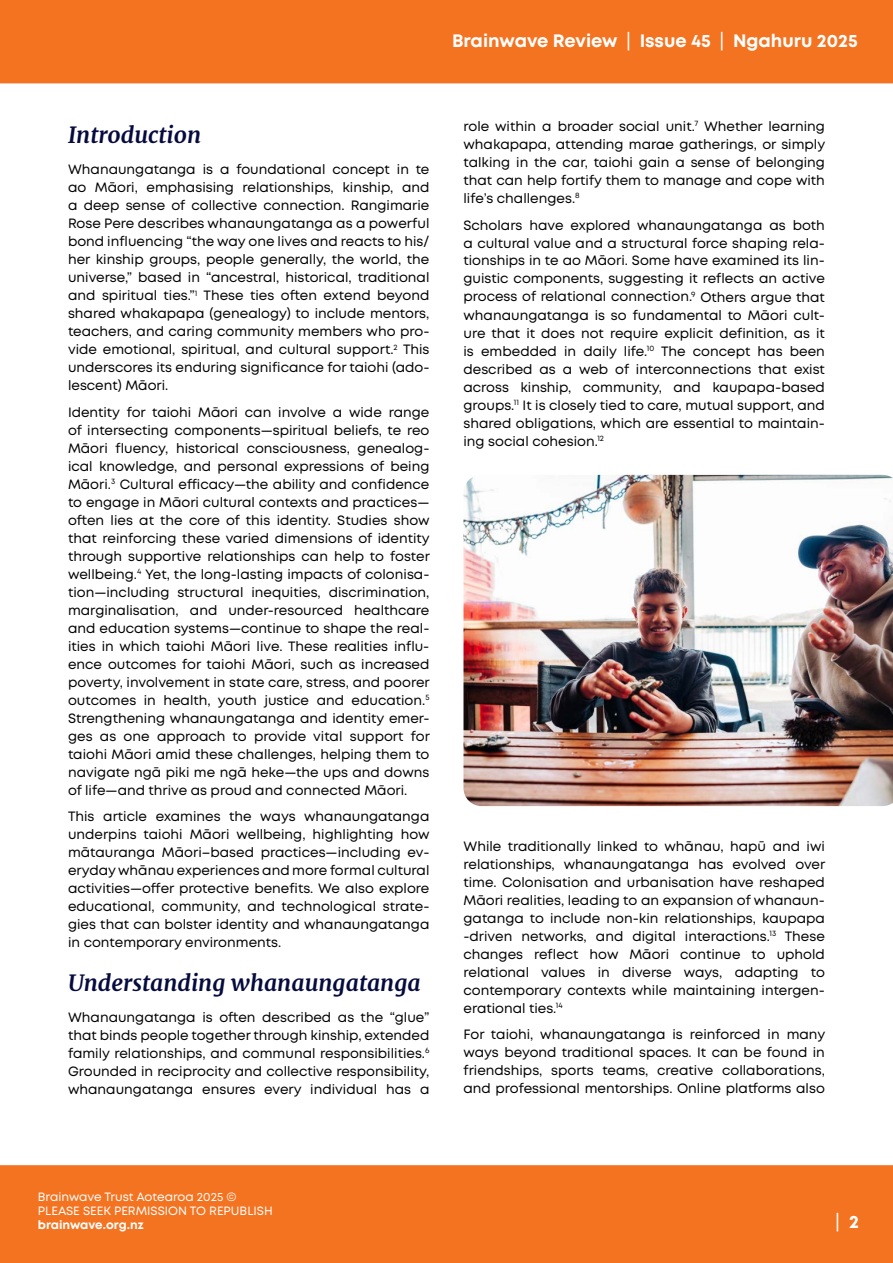
<style>
.page{position:relative;width:893px;height:1263px;background:#fff}
.page>*{position:absolute;margin:0;border:0;box-sizing:border-box;transform-origin:0 0}
.t1{font:italic 700 22.5px "Merriweather";color:#060b3e}
.t2{font:700 18px "Mont";color:#fff}
.t3{font:18px "Mont";color:#fff}
.t4{font:13.5px/18px "Mont";color:#000;text-align:justify}
.t5{font:12px/14.4px "Mont";color:#fff}
.t6{font:700 12px "Mont";color:#fff}
.s1{font-weight:400}
.s2{font-weight:700}
</style>
<div class="page">
<img style="left:463px;top:475px;width:430px;height:331px">
<div style="left:0;top:0;width:893px;height:83px;background:#f47320"></div>
<div style="left:0;top:1165px;width:893px;height:98px;background:#f47320"></div>
<h2 class="t2" style="left:452px;top:29px;width:407px">Brainwave Review <span class="s1">|</span> Issue 45 <span class="s1">|</span> Ngahuru 2025</h2>
<h1 class="t1" style="left:68px;top:120px;width:135px">Introduction</h1>
<p class="t4" style="left:68px;top:160px;width:363px">Whanaungatanga is a foundational concept in te ao Māori, emphasising relationships, kinship, and a deep sense of collective connection. Rangimarie Rose Pere describes whanaungatanga as a powerful bond influencing “the way one lives and reacts to his/ her kinship groups, people generally, the world, the universe,” based in “ancestral, historical, traditional and spiritual ties.”<sup>1</sup> These ties often extend beyond shared whakapapa (genealogy) to include mentors, teachers, and caring community members who pro&shy;vide emotional, spiritual, and cultural support.<sup>2</sup> This underscores its enduring significance for taiohi (ado&shy;lescent) Māori.</p>
<p class="t4" style="left:68px;top:403px;width:363px">Identity for taiohi Māori can involve a wide range of intersecting components—spiritual beliefs, te reo Māori fluency, historical consciousness, genealog&shy;ical knowledge, and personal expressions of being Māori.<sup>3</sup> Cultural efficacy—the ability and confidence to engage in Māori cultural contexts and practices— often lies at the core of this identity. Studies show that reinforcing these varied dimensions of identity through supportive relationships can help to foster wellbeing.<sup>4</sup> Yet, the long-lasting impacts of colonisa&shy;tion—including structural inequities, discrimination, marginalisation, and under-resourced healthcare and education systems—continue to shape the real&shy;ities in which taiohi Māori live. These realities influ&shy;ence outcomes for taiohi Māori, such as increased poverty, involvement in state care, stress, and poorer outcomes in health, youth justice and education.<sup>5<br></sup>Strengthening whanaungatanga and identity emer&shy;ges as one approach to provide vital support for taiohi Māori amid these challenges, helping them to navigate ngā piki me ngā heke—the ups and downs of life—and thrive as proud and connected Māori.</p>
<p class="t4" style="left:68px;top:807px;width:363px">This article examines the ways whanaungatanga underpins taiohi Māori wellbeing, highlighting how mātauranga Māori–based practices—including ev&shy;eryday whānau experiences and more formal cultural activities—offer protective benefits. We also explore educational, community, and technological strate&shy;gies that can bolster identity and whanaungatanga in contemporary environments.</p>
<h1 class="t1" style="left:68px;top:967px;width:354px">Understanding whanaungatanga</h1>
<p class="t4" style="left:68px;top:1008px;width:363px">Whanaungatanga is often described as the “glue” that binds people together through kinship, extended family relationships, and communal responsibilities.<sup>6<br></sup>Grounded in reciprocity and collective responsibility, whanaungatanga ensures every individual has a</p>
<p class="t4" style="left:463px;top:117px;width:363px">role within a broader social unit.<sup>7</sup> Whether learning whakapapa, attending marae gatherings, or simply talking in the car, taiohi gain a sense of belonging that can help fortify them to manage and cope with life’s challenges.<sup>8</sup></p>
<p class="t4" style="left:463px;top:216px;width:363px">Scholars have explored whanaungatanga as both a cultural value and a structural force shaping rela&shy;tionships in te ao Māori. Some have examined its lin&shy;guistic components, suggesting it reflects an active process of relational connection.<sup>9</sup> Others argue that whanaungatanga is so fundamental to Māori cult&shy;ure that it does not require explicit definition, as it is embedded in daily life.<sup>10</sup> The concept has been described as a web of interconnections that exist across kinship, community, and kaupapa-based groups.<sup>11</sup> It is closely tied to care, mutual support, and shared obligations, which are essential to maintain&shy;ing social cohesion.<sup>12</sup></p>
<p class="t4" style="left:463px;top:837px;width:363px">While traditionally linked to whānau, hapū and iwi relationships, whanaungatanga has evolved over time. Colonisation and urbanisation have reshaped Māori realities, leading to an expansion of whanaun&shy;gatanga to include non-kin relationships, kaupapa -driven networks, and digital interactions.<sup>13</sup> These changes reflect how Māori continue to uphold relational values in diverse ways, adapting to contemporary contexts while maintaining intergen&shy;erational ties.<sup>14</sup></p>
<p class="t4" style="left:463px;top:1025px;width:363px">For taiohi, whanaungatanga is reinforced in many ways beyond traditional spaces. It can be found in friendships, sports teams, creative collaborations, and professional mentorships. Online platforms also</p>
<p class="t5" style="left:38px;top:1189px;width:236px">Brainwave Trust Aotearoa 2025 ©<br>PLEASE SEEK PERMISSION TO REPUBLISH</p>
<p class="t6" style="left:38px;top:1217px;width:107px">brainwave.org.nz</p>
<h2 class="t3" style="left:835px;top:1210px;width:25px">| <span class="s2">2</span></h2>
</div>
